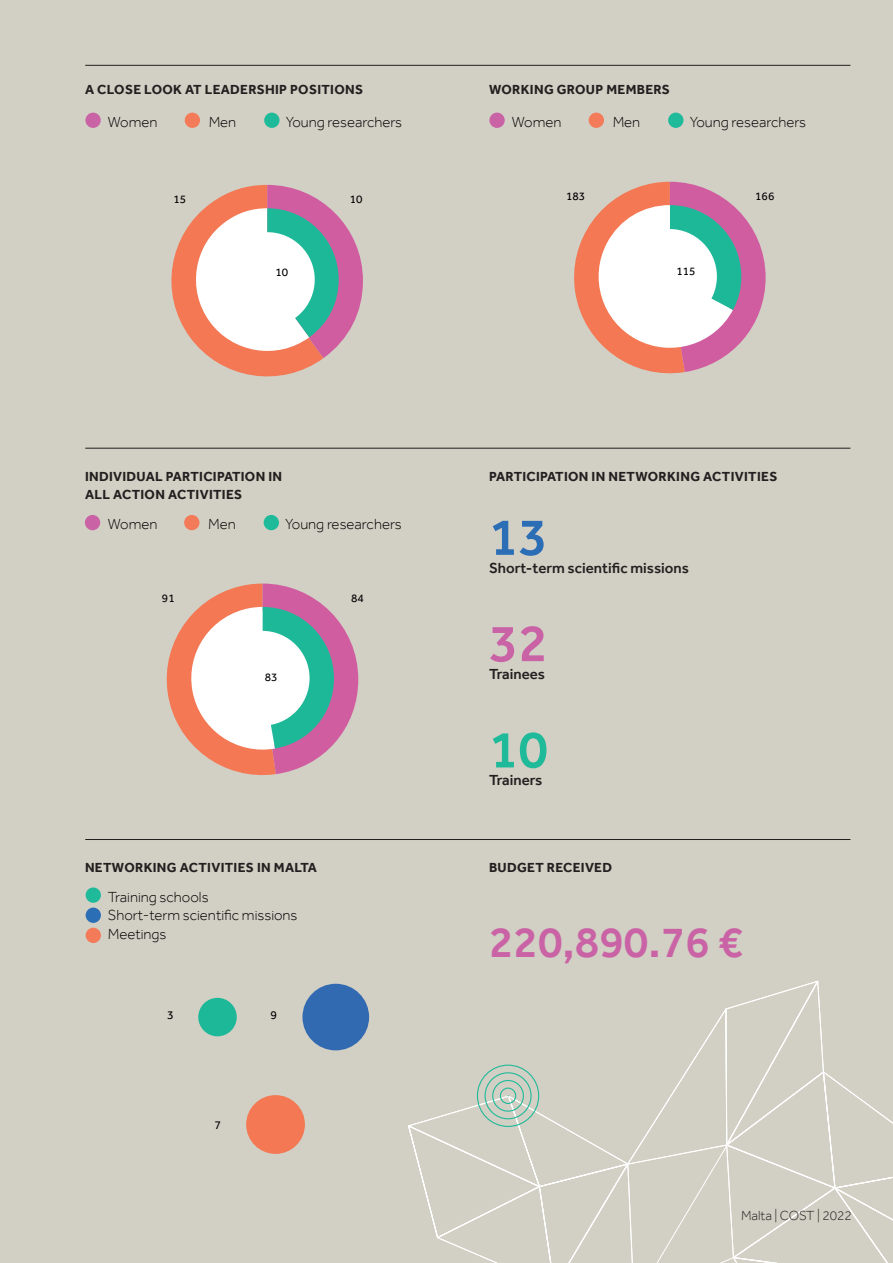
<style>
.page{position:relative;width:893px;height:1263px;background:#d2cfc4}
.page>*{position:absolute;margin:0;border:0;box-sizing:border-box;transform-origin:0 0}
.t1{font:500 54px "Effra";color:#2b6eb6}
.t2{font:500 54px "Effra";color:#ca63a6}
.t3{font:500 54px "Effra";color:#1fba9a}
.t4{font:500 45px "Effra";color:#ca63a6}
.t5{font:300 15px/18.6px "Effra";color:#000}
.t6{font:500 15px "Effra";color:#231f20}
.t7{font:700 13.5px/18px "Effra";letter-spacing:.025em;color:#231f20}
.t8{font:300 13.5px "Effra";color:#231f20}
.t9{font:12.15px "Effra";color:#000002}
.t10{font:11.7px "Effra";color:#000002}
</style>
<div class="page">
<div style="left:198px;top:998px;width:39px;height:38px;background:#1cb898;border-radius:19px"></div>
<div style="left:302px;top:984px;width:67px;height:66px;background:#326ab2;border-radius:33px"></div>
<div style="left:246px;top:1095px;width:59px;height:59px;background:#f37853;border-radius:29px"></div>
<svg style="left:166px;top:583px;width:192px;height:193px"></svg>
<div style="left:215px;top:631px;width:95px;height:95px;background:#fff;border-radius:50%"></div>
<svg style="left:574px;top:182px;width:192px;height:192px"></svg>
<div style="left:622px;top:229px;width:95px;height:95px;background:#fff;border-radius:50%"></div>
<svg style="left:171px;top:185px;width:192px;height:192px"></svg>
<div style="left:220px;top:232px;width:95px;height:95px;background:#fff;border-radius:50%"></div>
<div style="left:85px;top:515px;width:15px;height:15px;background:#ca63a6;border-radius:50%"></div>
<div style="left:184px;top:515px;width:15px;height:15px;background:#f47b59;border-radius:50%"></div>
<div style="left:264px;top:515px;width:15px;height:15px;background:#1fba9a;border-radius:50%"></div>
<div style="left:85px;top:113px;width:16px;height:15px;background:#ca63a6;border-radius:50%"></div>
<div style="left:185px;top:113px;width:15px;height:15px;background:#f47b59;border-radius:50%"></div>
<div style="left:264px;top:113px;width:15px;height:15px;background:#1fba9a;border-radius:50%"></div>
<div style="left:86px;top:887px;width:15px;height:16px;background:#1fba9a;border-radius:50%"></div>
<div style="left:86px;top:907px;width:15px;height:16px;background:#2b6eb6;border-radius:50%"></div>
<svg style="left:408px;top:980px;width:485px;height:283px"></svg>
<hr style="left:85px;top:448px;width:765px;height:1px;background:#231f20">
<hr style="left:85px;top:65px;width:765px;height:1px;background:#231f20">
<hr style="left:85px;top:839px;width:765px;height:1px;background:#231f20">
<div style="left:86px;top:928px;width:15px;height:15px;background:#f47b59;border-radius:50%"></div>
<div style="left:489px;top:113px;width:16px;height:15px;background:#ca63a6;border-radius:50%"></div>
<div style="left:589px;top:113px;width:15px;height:15px;background:#f47b59;border-radius:50%"></div>
<div style="left:668px;top:113px;width:15px;height:15px;background:#1fba9a;border-radius:50%"></div>
<p class="t7" style="left:85px;top:80px;width:280px">A CLOSE LOOK AT LEADERSHIP POSITIONS</p>
<p class="t5" style="left:108px;top:112px;width:51px">Women</p>
<p class="t5" style="left:209px;top:112px;width:29px">Men</p>
<p class="t5" style="left:286px;top:112px;width:118px">Young researchers</p>
<p class="t7" style="left:489px;top:80px;width:182px">WORKING GROUP MEMBERS</p>
<p class="t5" style="left:512px;top:112px;width:51px">Women</p>
<p class="t5" style="left:613px;top:112px;width:29px">Men</p>
<p class="t5" style="left:690px;top:112px;width:118px">Young researchers</p>
<p class="t10" style="left:173px;top:193px;width:14px">15</p>
<p class="t10" style="left:350px;top:193px;width:14px">10</p>
<p class="t10" style="left:566px;top:189px;width:21px">183</p>
<p class="t10" style="left:755px;top:189px;width:21px">166</p>
<p class="t10" style="left:276px;top:265px;width:14px">10</p>
<p class="t10" style="left:676px;top:264px;width:21px">115</p>
<p class="t7" style="left:85px;top:467px;width:199px">INDIVIDUAL PARTICIPATION IN<br>ALL ACTION ACTIVITIES</p>
<p class="t7" style="left:489px;top:467px;width:290px">PARTICIPATION IN NETWORKING ACTIVITIES</p>
<p class="t5" style="left:108px;top:515px;width:51px">Women</p>
<p class="t5" style="left:208px;top:515px;width:29px">Men</p>
<p class="t5" style="left:285px;top:515px;width:118px">Young researchers</p>
<p class="t10" style="left:162px;top:591px;width:14px">91</p>
<p class="t10" style="left:351px;top:591px;width:14px">84</p>
<p class="t10" style="left:265px;top:670px;width:14px">83</p>
<p class="t7" style="left:85px;top:858px;width:233px">NETWORKING ACTIVITIES IN MALTA</p>
<p class="t5" style="left:108px;top:887px;width:191px">Training schools<br>Short-term scientific missions</p>
<p class="t5" style="left:108px;top:924px;width:60px">Meetings</p>
<p class="t9" style="left:167px;top:1008px;width:8px">3</p>
<p class="t9" style="left:271px;top:1008px;width:8px">9</p>
<p class="t9" style="left:214px;top:1117px;width:8px">7</p>
<h1 class="t1" style="left:489px;top:505px;width:60px">13</h1>
<p class="t6" style="left:489px;top:559px;width:201px">Short-term scientific missions</p>
<h1 class="t2" style="left:489px;top:611px;width:60px">32</h1>
<p class="t6" style="left:489px;top:665px;width:58px">Trainees</p>
<h1 class="t3" style="left:489px;top:717px;width:60px">10</h1>
<p class="t6" style="left:489px;top:771px;width:55px">Trainers</p>
<p class="t7" style="left:489px;top:858px;width:125px">BUDGET RECEIVED</p>
<h2 class="t4" style="left:489px;top:915px;width:255px">220,890.76 €</h2>
<p class="t8" style="left:741px;top:1208px;width:112px">Malta | COST | 2022</p>
</div>
